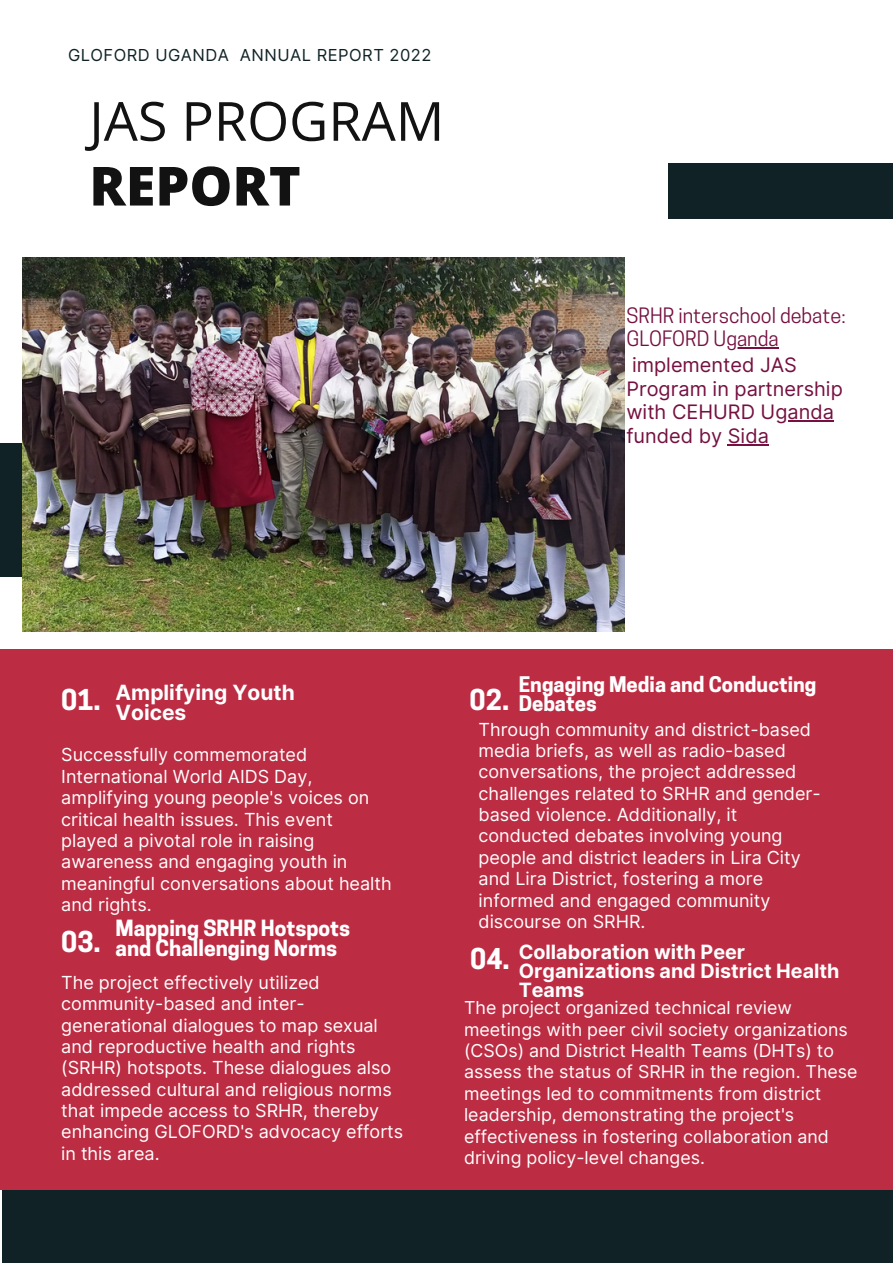
<style>
.page{position:relative;width:893px;height:1264px;background:#fff}
.page>*{position:absolute;margin:0;border:0;box-sizing:border-box;transform-origin:0 0}
.t1{font:54px "Open Sans";color:#121212}
.t2{font:800 54px "Open Sans";color:#121212}
.t3{font:700 27px "Cooper Hewitt";color:#fff}
.t4{font:700 21px/20.2px "Cooper Hewitt";color:#fff}
.t5{font:700 21px/20.2px "Inter";color:#fff}
.t6{font:700 20.25px/19.5px "Cooper Hewitt";color:#fff}
.t7{font:19.95px/23.5px "Inter";color:#751040}
.t8{font:19.95px/23.5px "Cooper Hewitt";color:#751040}
.t9{font:700 19.65px/19px "Inter";color:#fff}
.t10{font:18px/21.3px "Inter";color:#fff}
.t11{font:17.85px/21.3px "Inter";color:#fff}
.t12{font:16.5px "Inter";letter-spacing:.03em;color:#102226}
</style>
<div class="page">
<div style="left:0;top:648px;width:892px;height:541px;background:#bc2c43"></div>
<div style="left:668px;top:163px;width:224px;height:56px;background:#102226"></div>
<div style="left:0;top:443px;width:115px;height:134px;background:#102226"></div>
<img style="left:23px;top:257px;width:601px;height:374px">
<hr style="left:726px;top:347px;width:52px;height:1px;background:#751040">
<hr style="left:775px;top:420px;width:59px;height:1px;background:#751040">
<hr style="left:727px;top:444px;width:42px;height:1px;background:#751040">
<div style="left:2px;top:1189px;width:890px;height:73px;background:#102226"></div>
<p class="t12" style="left:68px;top:45px;width:365px">GLOFORD UGANDA ANNUAL REPORT 2022</p>
<p class="t1" style="left:89px;top:83px;width:356px">JAS PROGRAM</p>
<p class="t2" style="left:89px;top:148px;width:213px">REPORT</p>
<p class="t8" style="left:626px;top:306px;width:221px">SRHR interschool debate:<br>GLOFORD Uganda</p>
<p class="t7" style="left:626px;top:353px;width:218px">implemented JAS<br>Program in partnership with CEHURD Uganda funded by Sida</p>
<p class="t6" style="left:518px;top:677px;width:299px">Engaging Media and Conducting<br>Debates</p>
<p class="t5" style="left:115px;top:682px;width:181px">Amplifying Youth<br>Voices</p>
<p class="t3" style="left:469px;top:689px;width:41px">02.</p>
<p class="t10" style="left:478px;top:718px;width:344px">Through community and district-based media briefs, as well as radio-based conversations, the project addressed challenges related to SRHR and gender&shy;based violence. Additionally, it conducted debates involving young people and district leaders in Lira City and Lira District, fostering a more informed and engaged community discourse on SRHR.</p>
<p class="t3" style="left:61px;top:689px;width:41px">01.</p>
<p class="t10" style="left:61px;top:744px;width:332px">Successfully commemorated<br>International World AIDS Day, amplifying young people's voices on critical health issues. This event played a pivotal role in raising awareness and engaging youth in meaningful conversations about health and rights.</p>
<p class="t4" style="left:115px;top:920px;width:236px">Mapping SRHR Hotspots and Challenging Norms</p>
<p class="t3" style="left:61px;top:931px;width:41px">03.</p>
<p class="t10" style="left:61px;top:971px;width:343px">The project effectively utilized community-based and inter&shy;generational dialogues to map sexual and reproductive health and rights (SRHR) hotspots. These dialogues also addressed cultural and religious norms that impede access to SRHR, thereby enhancing GLOFORD's advocacy efforts in this area.</p>
<p class="t9" style="left:518px;top:942px;width:322px">Collaboration with Peer<br>Organizations and District Health<br>Teams</p>
<p class="t3" style="left:470px;top:948px;width:41px">04.</p>
<p class="t11" style="left:464px;top:997px;width:395px">The project organized technical review meetings with peer civil society organizations (CSOs) and District Health Teams (DHTs) to assess the status of SRHR in the region. These meetings led to commitments from district leadership, demonstrating the project's effectiveness in fostering collaboration and driving policy-level changes.</p>
</div>
